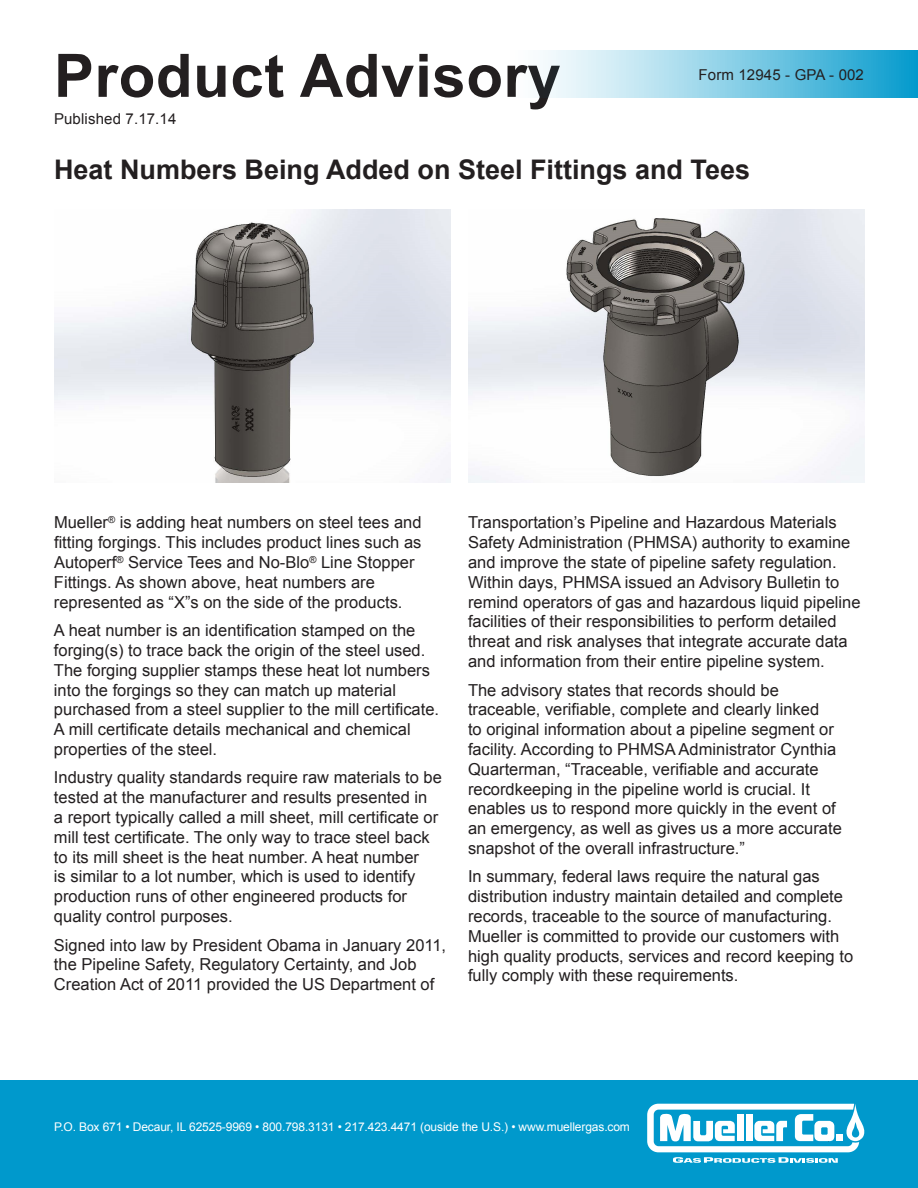
<style>
.page{position:relative;width:918px;height:1188px;background:#fff}
.page>*{position:absolute;margin:0;border:0;box-sizing:border-box;transform-origin:0 0}
.t1{font:700 60px "Arial";letter-spacing:.01em;color:#231f20}
.t2{font:700 27px "Arial";color:#231f20}
.t3{font:16.5px/19.8px "Arial";color:#231f20}
.t4{font:15px "Arial";letter-spacing:.01em;color:#231f20}
.t5{font:12px "Arial";letter-spacing:-.01em;color:#fff}
</style>
<div class="page">
<div style="left:0;top:1080px;width:918px;height:108px;background:#09c"></div>
<svg style="left:647px;top:1104px;width:218px;height:59px"></svg>
<img style="left:54px;top:210px;width:397px;height:272px">
<img style="left:468px;top:210px;width:397px;height:272px">
<svg style="left:543px;top:50px;width:375px;height:48px;background:#86cee6"></svg>
<h1 class="t1" style="left:54px;top:36px;width:508px">Product Advisory</h1>
<p class="t4" style="left:54px;top:109px;width:124px">Published 7.17.14</p>
<p class="t4" style="left:699px;top:64px;width:167px">Form 12945 - GPA - 002</p>
<h2 class="t2" style="left:54px;top:152px;width:698px">Heat Numbers Being Added on Steel Fittings and Tees</h2>
<p class="t3" style="left:54px;top:513px;width:369px">Mueller<sup>®</sup> is adding heat numbers on steel tees and fitting forgings. This includes product lines such as Autoperf<sup>®</sup> Service Tees and No-Blo<sup>®</sup> Line Stopper Fittings. As shown above, heat numbers are represented as “X”s on the side of the products.</p>
<p class="t3" style="left:54px;top:621px;width:387px">A heat number is an identification stamped on the forging(s) to trace back the origin of the steel used.<br>The forging supplier stamps these heat lot numbers into the forgings so they can match up material purchased from a steel supplier to the mill certificate.<br>A mill certificate details mechanical and chemical properties of the steel.</p>
<p class="t3" style="left:54px;top:768px;width:389px">Industry quality standards require raw materials to be tested at the manufacturer and results presented in<br>a report typically called a mill sheet, mill certificate or mill test certificate. The only way to trace steel back to its mill sheet is the heat number. A heat number<br>is similar to a lot number, which is used to identify production runs of other engineered products for quality control purposes.</p>
<p class="t3" style="left:54px;top:935px;width:394px">Signed into law by President Obama in January 2011, the Pipeline Safety, Regulatory Certainty, and Job<br>Creation Act of 2011 provided the US Department of</p>
<p class="t3" style="left:468px;top:513px;width:394px">Transportation’s Pipeline and Hazardous Materials Safety Administration (PHMSA) authority to examine and improve the state of pipeline safety regulation.<br>Within days, PHMSA issued an Advisory Bulletin to remind operators of gas and hazardous liquid pipeline facilities of their responsibilities to perform detailed threat and risk analyses that integrate accurate data and information from their entire pipeline system.</p>
<p class="t3" style="left:468px;top:680px;width:375px">The advisory states that records should be traceable, verifiable, complete and clearly linked<br>to original information about a pipeline segment or facility. According to PHMSA Administrator Cynthia Quarterman, “Traceable, verifiable and accurate recordkeeping in the pipeline world is crucial. It enables us to respond more quickly in the event of an emergency, as well as gives us a more accurate snapshot of the overall infrastructure.”</p>
<p class="t3" style="left:468px;top:867px;width:387px">In summary, federal laws require the natural gas distribution industry maintain detailed and complete records, traceable to the source of manufacturing.<br>Mueller is committed to provide our customers with high quality products, services and record keeping to fully comply with these requirements.</p>
<p class="t5" style="left:54px;top:1119px;width:577px">P.O. Box 671 • Decaur, IL 62525-9969 • 800.798.3131 • 217.423.4471 (ouside the U.S.) • www.muellergas.com</p>
</div>
